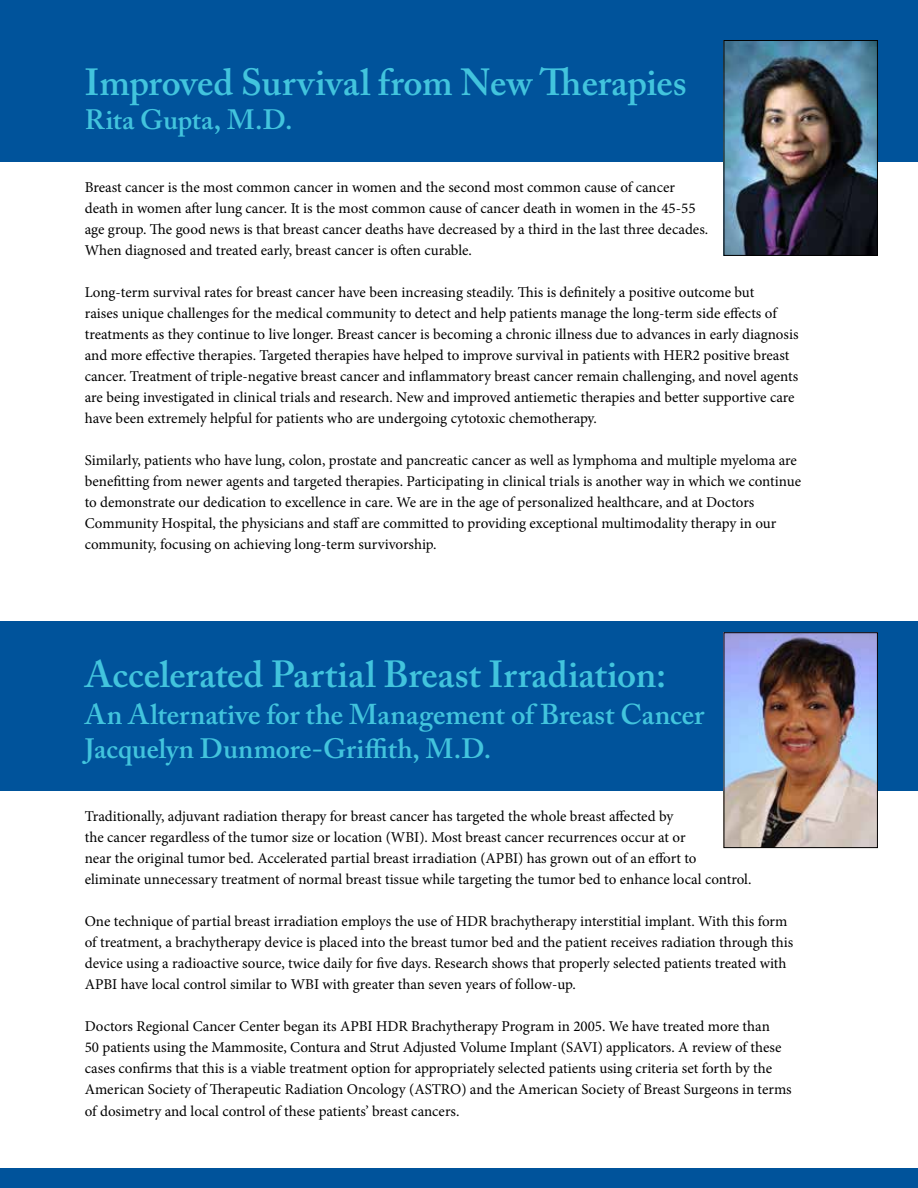
<style>
.page{position:relative;width:918px;height:1188px;background:#fff}
.page>*{position:absolute;margin:0;border:0;box-sizing:border-box;transform-origin:0 0}
.t1{font:600 37.5px "Adobe Caslon Pro";color:#42c4dd}
.t2{font:600 28.5px "Adobe Caslon Pro";letter-spacing:-.005em;color:#42c4dd}
.t3{font:600 27.75px "Adobe Caslon Pro";color:#42c4dd}
.t4{font:15px/21px "Minion Pro";color:#000}
</style>
<div class="page">
<div style="left:0;top:0;width:918px;height:162px;background:#00539b"></div>
<img style="left:726px;top:42px;width:150px;height:211px">
<div style="left:724px;top:40px;width:154px;height:215px;border:1px solid #000"></div>
<div style="left:0;top:621px;width:918px;height:170px;background:#00539b"></div>
<img style="left:726px;top:635px;width:150px;height:211px">
<div style="left:724px;top:633px;width:154px;height:215px;border:1px solid #000"></div>
<div style="left:0;top:1168px;width:918px;height:20px;background:#00539b"></div>
<h1 class="t1" style="left:85px;top:60px;width:604px">Improved Survival from New Therapies</h1>
<h3 class="t3" style="left:85px;top:104px;width:209px">Rita Gupta, M.D.</h3>
<p class="t4" style="left:85px;top:177px;width:625px">Breast cancer is the most common cancer in women and the second most common cause of cancer death in women after lung cancer. It is the most common cause of cancer death in women in the 45-55 age group. The good news is that breast cancer deaths have decreased by a third in the last three decades.<br>When diagnosed and treated early, breast cancer is often curable.</p>
<p class="t4" style="left:85px;top:282px;width:715px">Long-term survival rates for breast cancer have been increasing steadily. This is definitely a positive outcome but<br>raises unique challenges for the medical community to detect and help patients manage the long-term side effects of treatments as they continue to live longer. Breast cancer is becoming a chronic illness due to advances in early diagnosis and more effective therapies. Targeted therapies have helped to improve survival in patients with HER2 positive breast cancer. Treatment of triple-negative breast cancer and inflammatory breast cancer remain challenging, and novel agents are being investigated in clinical trials and research. New and improved antiemetic therapies and better supportive care have been extremely helpful for patients who are undergoing cytotoxic chemotherapy.</p>
<p class="t4" style="left:85px;top:450px;width:718px">Similarly, patients who have lung, colon, prostate and pancreatic cancer as well as lymphoma and multiple myeloma are benefitting from newer agents and targeted therapies. Participating in clinical trials is another way in which we continue to demonstrate our dedication to excellence in care. We are in the age of personalized healthcare, and at Doctors Community Hospital, the physicians and staff are committed to providing exceptional multimodality therapy in our community, focusing on achieving long-term survivorship.</p>
<h1 class="t1" style="left:85px;top:652px;width:583px">Accelerated Partial Breast Irradiation:</h1>
<h2 class="t2" style="left:85px;top:697px;width:621px">An Alternative for the Management of Breast Cancer</h2>
<h3 class="t3" style="left:85px;top:732px;width:408px">Jacquelyn Dunmore-Griffith, M.D.</h3>
<p class="t4" style="left:85px;top:806px;width:668px">Traditionally, adjuvant radiation therapy for breast cancer has targeted the whole breast affected by<br>the cancer regardless of the tumor size or location (WBI). Most breast cancer recurrences occur at or<br>near the original tumor bed. Accelerated partial breast irradiation (APBI) has grown out of an effort to eliminate unnecessary treatment of normal breast tissue while targeting the tumor bed to enhance local control.</p>
<p class="t4" style="left:85px;top:911px;width:710px">One technique of partial breast irradiation employs the use of HDR brachytherapy interstitial implant. With this form of treatment, a brachytherapy device is placed into the breast tumor bed and the patient receives radiation through this device using a radioactive source, twice daily for five days. Research shows that properly selected patients treated with APBI have local control similar to WBI with greater than seven years of follow-up.</p>
<p class="t4" style="left:85px;top:1016px;width:709px">Doctors Regional Cancer Center began its APBI HDR Brachytherapy Program in 2005. We have treated more than<br>50 patients using the Mammosite, Contura and Strut Adjusted Volume Implant (SAVI) applicators. A review of these cases confirms that this is a viable treatment option for appropriately selected patients using criteria set forth by the American Society of Therapeutic Radiation Oncology (ASTRO) and the American Society of Breast Surgeons in terms of dosimetry and local control of these patients’ breast cancers.</p>
</div>
